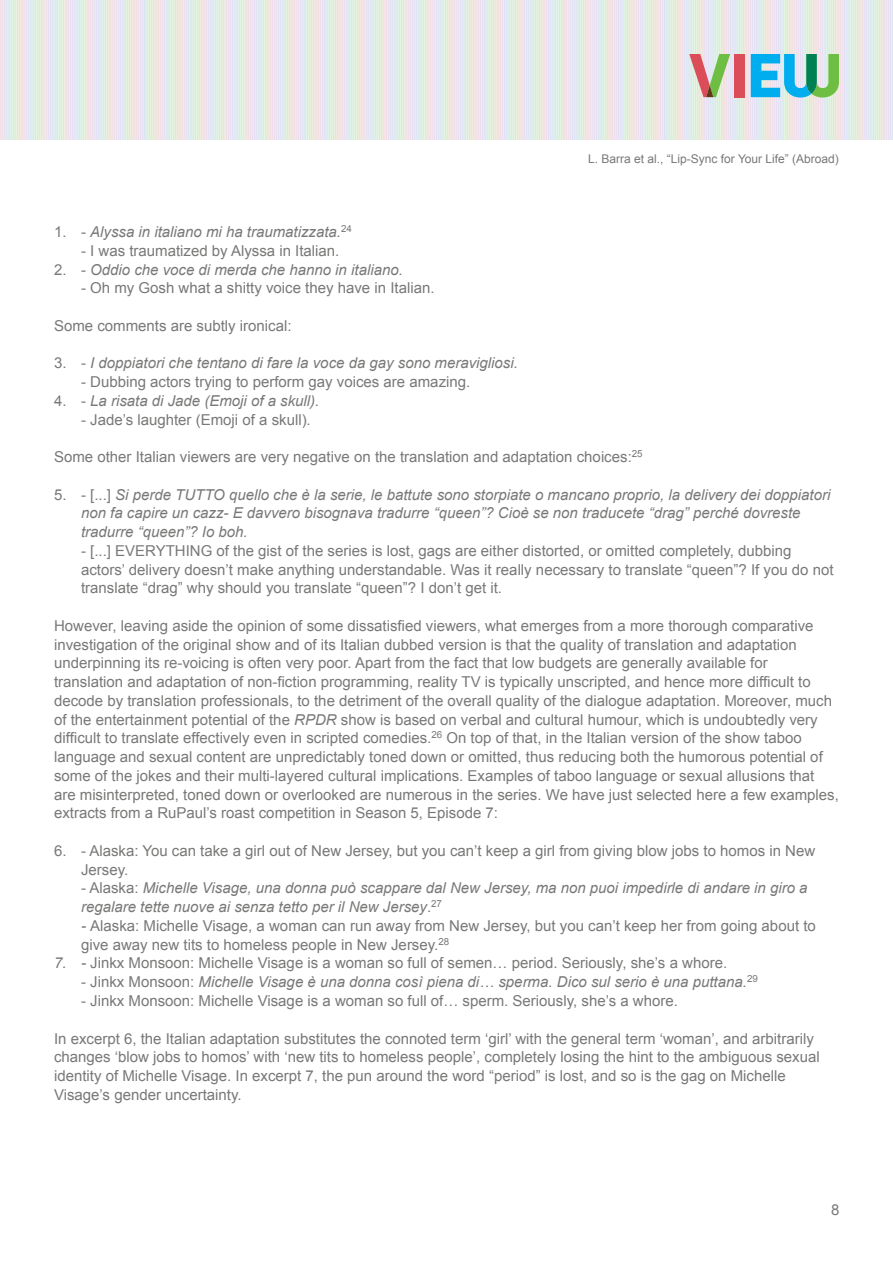
<style>
.page{position:relative;width:893px;height:1263px;background:#fff}
.page>*{position:absolute;margin:0;border:0;box-sizing:border-box;transform-origin:0 0}
.Body_text_next{font:15px/18.8px "Arial";color:#797877}
.Body_text_next-2{font:italic 15px/18.8px "Arial";color:#797877}
.Body_text_first{font:15px/18.8px "Arial";color:#797877}
.t1{font:12px "Arial";color:#797877}
.s1{font-style:normal}
.s2{font-style:italic}
</style>
<div class="page">
<img style="left:0;top:0;width:893px;height:140px">
<div style="left:734px;top:54px;width:10px;height:43px;background:#db4d58"></div>
<svg style="left:751px;top:54px;width:88px;height:44px;background:#64c0c4"></svg>
<svg style="left:689px;top:54px;width:41px;height:43px;background:#c6b69c"></svg>
<p class="t1" style="left:588px;top:151px;width:252px">L. Barra et al., “Lip-Sync for Your Life” (Abroad)</p>
<p class="Body_text_next-2" style="left:54px;top:223px;width:299px"><span class="s1">1. -</span> Alyssa in italiano mi ha traumatizzata.<sup>24</sup></p>
<p class="Body_text_first" style="left:81px;top:241px;width:260px">- I was traumatized by Alyssa in Italian.</p>
<p class="Body_text_next-2" style="left:54px;top:260px;width:350px"><span class="s1">2. -</span> Oddio che voce di merda che hanno in italiano.</p>
<p class="Body_text_next" style="left:81px;top:279px;width:355px">- Oh my Gosh what a shitty voice they have in Italian.</p>
<p class="Body_text_next" style="left:54px;top:316px;width:239px">Some comments are subtly ironical:</p>
<p class="Body_text_next-2" style="left:54px;top:354px;width:465px"><span class="s1">3. -</span> I doppiatori che tentano di fare la voce da gay sono meravigliosi.</p>
<p class="Body_text_next" style="left:81px;top:373px;width:391px">- Dubbing actors trying to perform gay voices are amazing.</p>
<p class="Body_text_next-2" style="left:54px;top:391px;width:267px"><span class="s1">4. -</span> La risata di Jade (Emoji of a skull).</p>
<p class="Body_text_next" style="left:81px;top:410px;width:231px">- Jade’s laughter (Emoji of a skull).</p>
<p class="Body_text_first" style="left:54px;top:448px;width:590px">Some other Italian viewers are very negative on the translation and adaptation choices:<sup>25</sup></p>
<p class="Body_text_next-2" style="left:81px;top:485px;width:751px;text-indent:-27px"><span class="s1">5. - [...]</span> Si perde TUTTO quello che è la serie, le battute sono storpiate o mancano proprio, la delivery dei doppiatori non fa capire un cazz- E davvero bisognava tradurre “queen”? Cioè se non traducete “drag” perché dovreste tradurre “queen”? Io boh.</p>
<p class="Body_text_next" style="left:81px;top:541px;width:754px">- [...] EVERYTHING of the gist of the series is lost, gags are either distorted, or omitted completely, dubbing actors’ delivery doesn’t make anything understandable. Was it really necessary to translate “queen”? If you do not translate “drag” why should you translate “queen”? I don’t get it.</p>
<p class="Body_text_next" style="left:54px;top:616px;width:786px">However, leaving aside the opinion of some dissatisfied viewers, what emerges from a more thorough comparative investigation of the original show and of its Italian dubbed version is that the quality of translation and adaptation underpinning its re-voicing is often very poor. Apart from the fact that low budgets are generally available for translation and adaptation of non-fiction programming, reality TV is typically unscripted, and hence more difficult to decode by translation professionals, to the detriment of the overall quality of the dialogue adaptation. Moreover, much of the entertainment potential of the <span class="s2">RPDR</span> show is based on verbal and cultural humour, which is undoubtedly very difficult to translate effectively even in scripted comedies.<sup>26</sup> On top of that, in the Italian version of the show taboo language and sexual content are unpredictably toned down or omitted, thus reducing both the humorous potential of some of the jokes and their multi-layered cultural implications. Examples of taboo language or sexual allusions that are misinterpreted, toned down or overlooked are numerous in the series. We have just selected here a few examples, extracts from a RuPaul’s roast competition in Season 5, Episode 7:</p>
<p class="Body_text_next" style="left:81px;top:841px;width:736px;text-indent:-27px">6. - Alaska: You can take a girl out of New Jersey, but you can’t keep a girl from giving blow jobs to homos in New<br>Jersey.</p>
<p class="Body_text_next-2" style="left:81px;top:879px;width:728px"><span class="s1">- Alaska:</span> Michelle Visage, una donna può scappare dal New Jersey, ma non puoi impedirle di andare in giro a regalare tette nuove ai senza tetto per il New Jersey<span class="s1">.</span><sup>27</sup></p>
<p class="Body_text_next" style="left:81px;top:916px;width:736px"><span class="s2">-</span> Alaska: Michelle Visage, a woman can run away from New Jersey, but you can’t keep her from going about to give away new tits to homeless people in New Jersey.<sup>28</sup></p>
<p class="Body_text_next" style="left:54px;top:954px;width:675px"><span class="s2">7. -</span> Jinkx Monsoon: Michelle Visage is a woman so full of semen… period. Seriously, she’s a whore.</p>
<p class="Body_text_next-2" style="left:81px;top:973px;width:678px"><span class="s1">- Jinkx Monsoon:</span> Michelle Visage è una donna così piena di… sperma. Dico sul serio è una puttana.<sup>29</sup></p>
<p class="Body_text_next" style="left:81px;top:991px;width:598px">- Jinkx Monsoon: Michelle Visage is a woman so full of… sperm. Seriously, she’s a whore.</p>
<p class="Body_text_first" style="left:54px;top:1029px;width:767px">In excerpt 6, the Italian adaptation substitutes the connoted term ‘girl’ with the general term ‘woman’, and arbitrarily changes ‘blow jobs to homos’ with ‘new tits to homeless people’, completely losing the hint to the ambiguous sexual identity of Michelle Visage. In excerpt 7, the pun around the word “period” is lost, and so is the gag on Michelle Visage’s gender uncertainty.</p>
<p class="Body_text_next" style="left:831px;top:1201px;width:10px">8</p>
</div>
